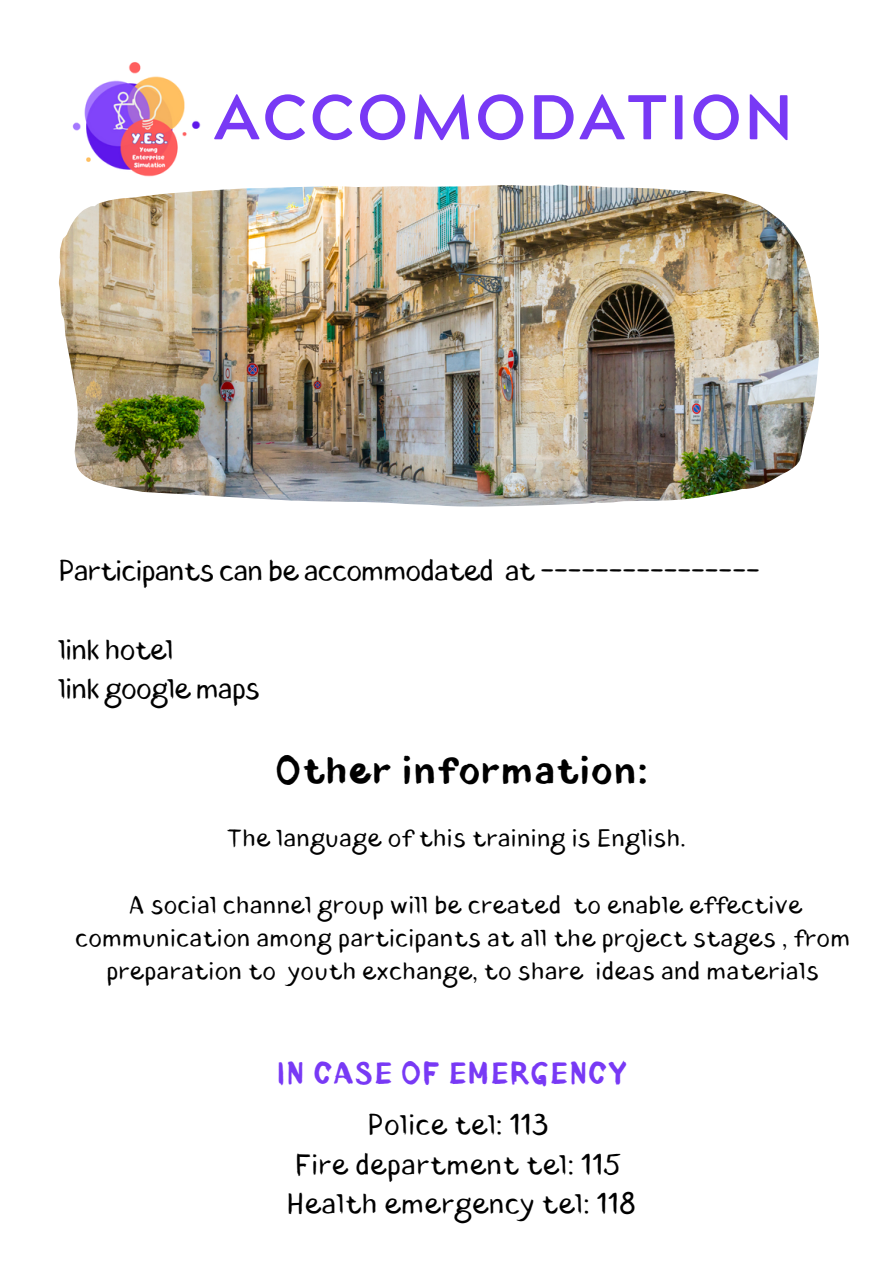
<style>
.page{position:relative;width:893px;height:1264px;background:#fff}
.page>*{position:absolute;margin:0;border:0;box-sizing:border-box;transform-origin:0 0}
.t1{font:700 63px "Acherus Grotesque";letter-spacing:.04em;color:#7839f5}
.t2{font:700 38.25px "Blushes";letter-spacing:.04em;color:#000}
.t3{font:700 30px "Blushes";letter-spacing:.04em;color:#7839f5}
.t4{font:28.5px "Blushes";color:#000}
.t5{font:28.5px "Blushes";letter-spacing:.04em;color:#000}
.t6{font:24.45px/33.3px "Blushes";letter-spacing:.04em;color:#000;text-align:center}
</style>
<div class="page">
<img style="left:72px;top:62px;width:129px;height:115px">
<img style="left:59px;top:184px;width:759px;height:322px">
<p class="t1" style="left:214px;top:92px;width:581px">ACCOMODATION</p>
<p class="t4" style="left:59px;top:551px;width:702px">Participants can be accommodated at ----------------</p>
<p class="t4" style="left:59px;top:629px;width:116px">link hotel</p>
<p class="t4" style="left:59px;top:669px;width:202px">link google maps</p>
<p class="t2" style="left:275px;top:744px;width:373px">Other information:</p>
<p class="t6" style="left:227px;top:822px;width:459px">The language of this training is English.</p>
<p class="t6" style="left:76px;top:888px;width:775px">A social channel group will be created to enable effective communication among participants at all the project stages , from preparation to youth exchange, to share ideas and materials</p>
<p class="t3" style="left:277px;top:1052px;width:351px">IN CASE OF EMERGENCY</p>
<p class="t5" style="left:368px;top:1105px;width:182px">Police tel: 113</p>
<p class="t5" style="left:295px;top:1144px;width:327px">Fire department tel: 115</p>
<p class="t5" style="left:287px;top:1184px;width:350px">Health emergency tel: 118</p>
</div>
